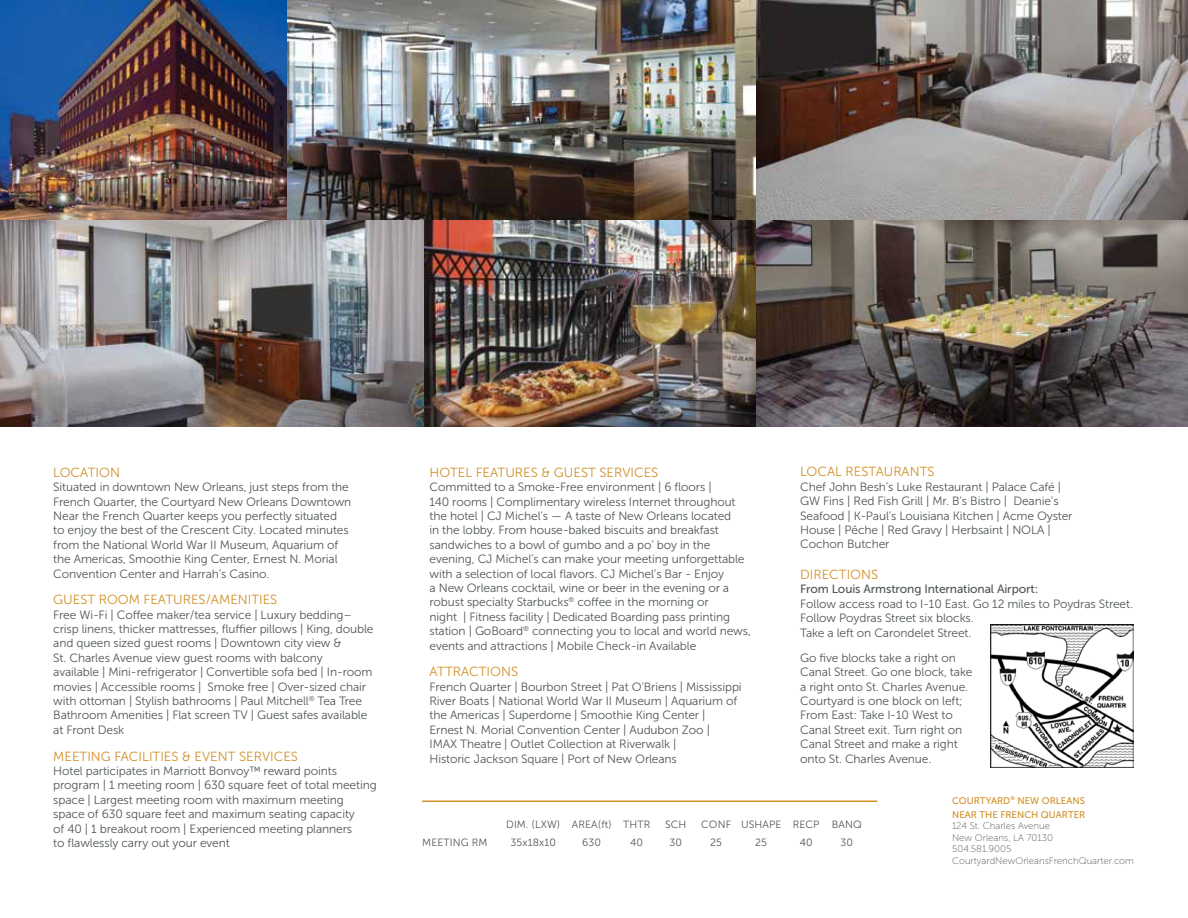
<style>
.page{position:relative;width:1188px;height:918px;background:#fff}
.page>*{position:absolute;margin:0;border:0;box-sizing:border-box;transform-origin:0 0}
.t1{font:13.2px "Museo Sans 300";color:#d09026}
.t2{font:12px/14.4px "Museo Sans 300";letter-spacing:-.01em;color:#505658}
.t3{font:12px "Museo Sans 500";letter-spacing:-.01em;color:#505658}
.t4{font:10.5px "Museo Sans 300";letter-spacing:.01em;color:#505658}
.t5{font:9.6px/11.6px "Museo Sans 100";color:#505658}
.t6{font:9.6px/14.4px "Museo Sans 500";color:#d09026}
</style>
<div class="page">
<img style="left:0;top:219px;width:1188px;height:207px">
<img style="left:0;top:0;width:1188px;height:219px">
<hr style="left:422px;top:801px;width:455px;height:1px;background:#d09026">
<img style="left:991px;top:624px;width:143px;height:143px">
<p class="t1" style="left:53px;top:465px;width:68px">LOCATION</p>
<p class="t2" style="left:53px;top:480px;width:300px">Situated in downtown New Orleans, just steps from the French Quarter, the Courtyard New Orleans Downtown Near the French Quarter keeps you perfectly situated to enjoy the best of the Crescent City. Located minutes from the National World War II Museum, Aquarium of the Americas, Smoothie King Center, Ernest N. Morial Convention Center and Harrah’s Casino.</p>
<p class="t1" style="left:53px;top:593px;width:226px">GUEST ROOM FEATURES/AMENITIES</p>
<p class="t2" style="left:53px;top:607px;width:322px">Free Wi-Fi | Coffee maker/tea service | Luxury bedding– crisp linens, thicker mattresses, fluffier pillows | King, double and queen sized guest rooms | Downtown city view &amp;<br>St. Charles Avenue view guest rooms with balcony<br>available | Mini-refrigerator | Convertible sofa bed | In-room movies | Accessible rooms | Smoke free | Over-sized chair with ottoman | Stylish bathrooms | Paul Mitchell<sup>®</sup> Tea Tree Bathroom Amenities | Flat screen TV | Guest safes available at Front Desk</p>
<p class="t1" style="left:53px;top:749px;width:246px">MEETING FACILITIES &amp; EVENT SERVICES</p>
<p class="t2" style="left:53px;top:764px;width:325px">Hotel participates in Marriott Bonvoy™ reward points program | 1 meeting room | 630 square feet of total meeting space | Largest meeting room with maximum meeting space of 630 square feet and maximum seating capacity<br>of 40 | 1 breakout room | Experienced meeting planners<br>to flawlessly carry out your event</p>
<p class="t1" style="left:800px;top:465px;width:136px">LOCAL RESTAURANTS</p>
<p class="t2" style="left:800px;top:480px;width:274px">Chef John Besh’s Luke Restaurant | Palace Café | GW Fins | Red Fish Grill | Mr. B’s Bistro | Deanie’s Seafood | K-Paul’s Louisiana Kitchen | Acme Oyster House | Pêche | Red Gravy | Herbsaint | NOLA | Cochon Butcher</p>
<p class="t1" style="left:800px;top:567px;width:80px">DIRECTIONS</p>
<p class="t3" style="left:800px;top:583px;width:239px">From Louis Armstrong International Airport:</p>
<p class="t2" style="left:800px;top:597px;width:334px">Follow access road to I-10 East. Go 12 miles to Poydras Street.<br>Follow Poydras Street six blocks.<br>Take a left on Carondelet Street.</p>
<p class="t2" style="left:800px;top:651px;width:174px">Go five blocks take a right on<br>Canal Street. Go one block, take a right onto St. Charles Avenue.<br>Courtyard is one block on left;<br>From East: Take I-10 West to<br>Canal Street exit. Turn right on<br>Canal Street and make a right onto St. Charles Avenue.</p>
<p class="t6" style="left:952px;top:793px;width:135px">COURTYARD<sup>®</sup> NEW ORLEANS<br>NEAR THE FRENCH QUARTER</p>
<p class="t5" style="left:952px;top:820px;width:183px">124 St. Charles Avenue<br>New Orleans, LA 70130<br>504.581.9005<br>CourtyardNewOrleansFrenchQuarter.com</p>
<p class="t1" style="left:430px;top:465px;width:230px">HOTEL FEATURES &amp; GUEST SERVICES</p>
<p class="t2" style="left:430px;top:480px;width:323px">Committed to a Smoke-Free environment | 6 floors |<br>140 rooms | Complimentary wireless Internet throughout the hotel | CJ Michel’s — A taste of New Orleans located<br>in the lobby. From house-baked biscuits and breakfast sandwiches to a bowl of gumbo and a po’ boy in the evening, CJ Michel’s can make your meeting unforgettable with a selection of local flavors. CJ Michel’s Bar - Enjoy<br>a New Orleans cocktail, wine or beer in the evening or a robust specialty Starbucks<sup>®</sup> coffee in the morning or<br>night | Fitness facility | Dedicated Boarding pass printing station | GoBoard<sup>®</sup> connecting you to local and world news, events and attractions | Mobile Check-in Available</p>
<p class="t1" style="left:430px;top:665px;width:90px">ATTRACTIONS</p>
<p class="t2" style="left:430px;top:679px;width:314px">French Quarter | Bourbon Street | Pat O’Briens | Mississippi River Boats | National World War II Museum | Aquarium of the Americas | Superdome | Smoothie King Center | Ernest N. Morial Convention Center | Audubon Zoo |<br>IMAX Theatre | Outlet Collection at Riverwalk |<br>Historic Jackson Square | Port of New Orleans</p>
<p class="t4" style="left:506px;top:818px;width:146px">DIM. (LXW) AREA(ft) THTR</p>
<p class="t4" style="left:665px;top:818px;width:23px">SCH</p>
<p class="t4" style="left:701px;top:818px;width:162px">CONF USHAPE RECP BANQ</p>
<p class="t4" style="left:422px;top:837px;width:67px">MEETING RM</p>
<p class="t4" style="left:510px;top:837px;width:47px">35x18x10</p>
<p class="t4" style="left:582px;top:837px;width:20px">630</p>
<p class="t4" style="left:630px;top:837px;width:14px">40</p>
<p class="t4" style="left:669px;top:837px;width:14px">30</p>
<p class="t4" style="left:710px;top:837px;width:13px">25</p>
<p class="t4" style="left:755px;top:837px;width:13px">25</p>
<p class="t4" style="left:800px;top:837px;width:14px">40</p>
<p class="t4" style="left:841px;top:837px;width:14px">30</p>
</div>
